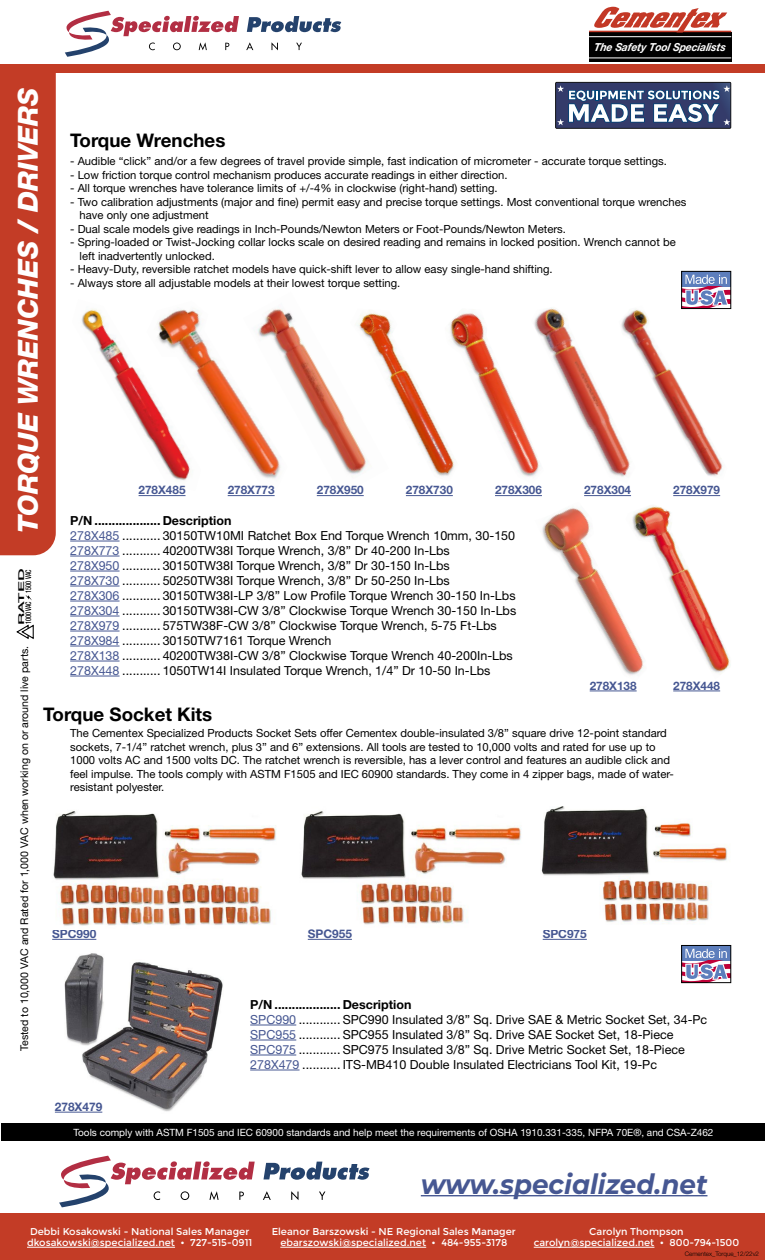
<style>
.page{position:relative;width:765px;height:1260px;background:#fff}
.page>*{position:absolute;margin:0;border:0;box-sizing:border-box;transform-origin:0 0}
.t1{font:italic 800 27.62px "Helvetica Neue LT Pro";color:#fff}
.t2{font:italic 700 27.62px "Montserrat";color:#465792;scale:.95 1}
.t3{font:700 18.75px "Helvetica Neue LT Pro";color:#000}
.t4{font:12.5px/15px "Helvetica Neue LT Pro";color:#000}
.t5{font:700 11.88px "Helvetica Neue LT Pro";color:#465792}
.t6{font:700 11.75px "Helvetica Neue LT Pro";color:#465792}
.t7{font:11.25px/13.5px "Helvetica Neue LT Pro";color:#000}
.t8{font:italic 700 11.12px "Helvetica Neue";color:#fff;scale:.92 1}
.t9{font:10.62px "Helvetica Neue LT Pro";color:#000}
.t10{font:10px "Helvetica Neue LT Pro";color:#fff}
.t11{font:9.88px/11.9px "Montserrat";color:#fff;text-align:center}
.t12{font:500 8px "Helvetica Neue LT Pro";color:#000;scale:2.17 1}
.t13{font:500 condensed 7.88px "Helvetica Neue LT Pro";color:#000;scale:.8 1}
.t14{font:300 6.25px "Helvetica Neue LT Pro";color:#000}
.s1{font-weight:700}
.s2{color:#465792}
</style>
<div class="page">
<img style="left:81px;top:309px;width:66px;height:127px">
<img style="left:147px;top:309px;width:96px;height:172px">
<img style="left:389px;top:320px;width:56px;height:156px">
<img style="left:445px;top:312px;width:86px;height:165px">
<img style="left:636px;top:309px;width:91px;height:168px">
<img style="left:531px;top:308px;width:105px;height:169px">
<img style="left:243px;top:307px;width:146px;height:172px">
<hr style="left:139px;top:495px;width:47px;height:1px;background:#465792">
<hr style="left:228px;top:495px;width:47px;height:1px;background:#465792">
<hr style="left:406px;top:495px;width:47px;height:1px;background:#465792">
<hr style="left:495px;top:495px;width:47px;height:1px;background:#465792">
<hr style="left:673px;top:495px;width:47px;height:1px;background:#465792">
<hr style="left:584px;top:495px;width:47px;height:1px;background:#465792">
<hr style="left:317px;top:495px;width:47px;height:1px;background:#465792">
<div style="left:1px;top:1123px;width:764px;height:18px;background:#000"></div>
<hr style="left:250px;top:1025px;width:46px;height:1px;background:#465792">
<hr style="left:250px;top:1040px;width:46px;height:1px;background:#465792">
<hr style="left:250px;top:1055px;width:46px;height:1px;background:#465792">
<hr style="left:250px;top:1070px;width:50px;height:1px;background:#465792">
<hr style="left:70px;top:541px;width:50px;height:1px;background:#465792">
<hr style="left:70px;top:556px;width:50px;height:1px;background:#465792">
<hr style="left:70px;top:571px;width:50px;height:1px;background:#465792">
<hr style="left:70px;top:586px;width:50px;height:1px;background:#465792">
<hr style="left:70px;top:601px;width:50px;height:1px;background:#465792">
<hr style="left:70px;top:616px;width:50px;height:1px;background:#465792">
<hr style="left:70px;top:631px;width:50px;height:1px;background:#465792">
<hr style="left:70px;top:646px;width:50px;height:1px;background:#465792">
<hr style="left:70px;top:661px;width:50px;height:1px;background:#465792">
<hr style="left:70px;top:676px;width:50px;height:1px;background:#465792">
<hr style="left:52px;top:939px;width:44px;height:1px;background:#465792">
<hr style="left:308px;top:939px;width:44px;height:1px;background:#465792">
<hr style="left:543px;top:939px;width:44px;height:1px;background:#465792">
<svg style="left:16px;top:624px;width:18px;height:16px"></svg>
<svg style="left:25px;top:595px;width:7px;height:5px"></svg>
<div style="left:0;top:73px;width:56px;height:482px;background:#c33c26"></div>
<div style="left:682px;top:271px;width:49px;height:16px;background:#5d7ebc"></div>
<div style="left:681px;top:271px;width:50px;height:38px;border:1px solid #000"></div>
<svg style="left:682px;top:275px;width:49px;height:34px"></svg>
<div style="left:0;top:1214px;width:765px;height:46px;background:#c33c26"></div>
<hr style="left:421px;top:1195px;width:286px;height:1px;background:#465792">
<hr style="left:534px;top:1247px;width:120px;height:1px;background:#fff">
<hr style="left:280px;top:1247px;width:146px;height:1px;background:#fff">
<hr style="left:27px;top:1247px;width:148px;height:1px;background:#fff">
<svg style="left:264px;top:1162px;width:106px;height:18px"></svg>
<svg style="left:263px;top:1191px;width:8px;height:9px"></svg>
<svg style="left:291px;top:1191px;width:8px;height:9px"></svg>
<svg style="left:319px;top:1192px;width:6px;height:8px"></svg>
<svg style="left:59px;top:1156px;width:196px;height:51px"></svg>
<svg style="left:247px;top:16px;width:94px;height:16px"></svg>
<svg style="left:246px;top:42px;width:7px;height:8px"></svg>
<svg style="left:272px;top:42px;width:6px;height:8px"></svg>
<svg style="left:296px;top:43px;width:6px;height:7px"></svg>
<svg style="left:65px;top:11px;width:174px;height:46px"></svg>
<svg style="left:555px;top:82px;width:176px;height:47px"></svg>
<div style="left:589px;top:33px;width:142px;height:29px;background:#000"></div>
<hr style="left:589px;top:31px;width:142px;height:1px;background:#c33826">
<svg style="left:594px;top:7px;width:133px;height:26px"></svg>
<hr style="left:589px;top:36px;width:142px;height:1px;background:#fff">
<hr style="left:589px;top:58px;width:142px;height:1px;background:#fff">
<div style="left:0;top:65px;width:765px;height:8px;background:#c33c26"></div>
<img style="left:53px;top:811px;width:223px;height:115px">
<img style="left:301px;top:811px;width:220px;height:114px">
<img style="left:541px;top:806px;width:188px;height:116px">
<img style="left:54px;top:953px;width:169px;height:160px">
<img style="left:542px;top:507px;width:84px;height:166px">
<img style="left:626px;top:505px;width:105px;height:171px">
<hr style="left:590px;top:691px;width:47px;height:1px;background:#465792">
<hr style="left:673px;top:691px;width:47px;height:1px;background:#465792">
<hr style="left:55px;top:1112px;width:47px;height:1px;background:#465792">
<div style="left:682px;top:946px;width:49px;height:15px;background:#5d7ebc"></div>
<div style="left:681px;top:945px;width:50px;height:38px;border:1px solid #000"></div>
<svg style="left:682px;top:949px;width:49px;height:34px"></svg>
<p class="t8" style="left:594px;top:40px;width:147px">The Safety Tool Sp ecialists</p>
<h1 class="t1" style="left:11px;top:533px;width:447px;rotate:-90deg">TORQUE WRENCHES / DRIVERS</h1>
<h2 class="t3" style="left:70px;top:129px;width:157px">Torque Wrenches</h2>
<p class="t7" style="left:70px;top:154px;width:598px">- Audible “click” and/or a few degrees of travel provide simple, fast indication of micrometer - accurate torque settings.</p>
<p class="t7" style="left:70px;top:168px;width:439px">- Low friction torque control mechanism produces accurate readings in either direction.</p>
<p class="t7" style="left:70px;top:181px;width:429px">- All torque wrenches have tolerance limits of +/-4% in clockwise (right-hand) setting.</p>
<p class="t7" style="left:80px;top:195px;width:608px;text-indent:-9px">- Two calibration adjustments (major and fine) permit easy and precise torque settings. Most conventional torque wrenches have only one adjustment</p>
<p class="t7" style="left:70px;top:222px;width:497px">- Dual scale models give readings in Inch-Pounds/Newton Meters or Foot-Pounds/Newton Meters.</p>
<p class="t7" style="left:80px;top:235px;width:598px;text-indent:-9px">- Spring-loaded or Twist-Jocking collar locks scale on desired reading and remains in locked position. Wrench cannot be left inadvertently unlocked.</p>
<p class="t7" style="left:70px;top:262px;width:484px">- Heavy-Duty, reversible ratchet models have quick-shift lever to allow easy single-hand shifting.</p>
<p class="t7" style="left:70px;top:276px;width:332px">- Always store all adjustable models at their lowest torque setting.</p>
<p class="t6" style="left:139px;top:483px;width:48px">278X485</p>
<p class="t6" style="left:228px;top:483px;width:48px">278X773</p>
<p class="t6" style="left:317px;top:483px;width:48px">278X950</p>
<p class="t6" style="left:406px;top:483px;width:48px">278X730</p>
<p class="t6" style="left:495px;top:483px;width:48px">278X306</p>
<p class="t6" style="left:584px;top:483px;width:48px">278X304</p>
<p class="t6" style="left:673px;top:483px;width:48px">278X979</p>
<p class="t4" style="left:70px;top:513px;width:448px"><span class="s1">P/N ................... Description<br></span><span class="s2">278X485</span> ........... 30150TW10MI Ratchet Box End Torque Wrench 10mm, 30-150<br><span class="s2">278X773</span> ........... 40200TW38I Torque Wrench, 3/8” Dr 40-200 In-Lbs<br><span class="s2">278X950</span> ........... 30150TW38I Torque Wrench, 3/8” Dr 30-150 In-Lbs<br><span class="s2">278X730</span> ........... 50250TW38I Torque Wrench, 3/8” Dr 50-250 In-Lbs<br><span class="s2">278X306</span> ........... 30150TW38I-LP 3/8” Low Profile Torque Wrench 30-150 In-Lbs <span class="s2">278X304</span> ........... 30150TW38I-CW 3/8” Clockwise Torque Wrench 30-150 In-Lbs <span class="s2">278X979</span> ........... 575TW38F-CW 3/8” Clockwise Torque Wrench, 5-75 Ft-Lbs <span class="s2">278X984</span> ........... 30150TW7161 Torque Wrench<br><span class="s2">278X138</span> ........... 40200TW38I-CW 3/8” Clockwise Torque Wrench 40-200In-Lbs <span class="s2">278X448</span> ........... 1050TW14I Insulated Torque Wrench, 1/4” Dr 10-50 In-Lbs</p>
<p class="t12" style="left:16px;top:625px;width:27px;rotate:-90deg">RATED</p>
<p class="t13" style="left:24px;top:624px;width:69px;rotate:-90deg">1000 VAC 1500 VAC</p>
<p class="t9" style="left:18px;top:1051px;width:407px;rotate:-90deg">Tested to 10,000 VAC and Rated for 1,000 VAC when working on or around live parts.</p>
<p class="t6" style="left:590px;top:678px;width:48px">278X138</p>
<p class="t6" style="left:673px;top:678px;width:48px">278X448</p>
<h2 class="t3" style="left:43px;top:703px;width:171px">Torque Socket Kits</h2>
<p class="t7" style="left:70px;top:726px;width:605px">The Cementex Specialized Products Socket Sets offer Cementex double-insulated 3/8” square drive 12-point standard sockets, 7-1/4” ratchet wrench, plus 3” and 6” extensions. All tools are tested to 10,000 volts and rated for use up to 1000 volts AC and 1500 volts DC. The ratchet wrench is reversible, has a lever control and features an audible click and feel impulse. The tools comply with ASTM F1505 and IEC 60900 standards. They come in 4 zipper bags, made of water&shy;resistant polyester.</p>
<p class="t5" style="left:52px;top:927px;width:46px">SPC990</p>
<p class="t5" style="left:308px;top:927px;width:46px">SPC955</p>
<p class="t5" style="left:543px;top:927px;width:46px">SPC975</p>
<p class="t4" style="left:250px;top:997px;width:459px"><span class="s1">P/N ................... Description<br></span><span class="s2">SPC990</span> ............ SPC990 Insulated 3/8” Sq. Drive SAE &amp; Metric Socket Set, 34-Pc <span class="s2">SPC955</span> ............ SPC955 Insulated 3/8” Sq. Drive SAE Socket Set, 18-Piece <span class="s2">SPC975</span> ............ SPC975 Insulated 3/8” Sq. Drive Metric Socket Set, 18-Piece <span class="s2">278X479</span> ........... ITS-MB410 Double Insulated Electricians Tool Kit, 19-Pc</p>
<p class="t5" style="left:55px;top:1099px;width:49px">278X479</p>
<p class="t10" style="left:74px;top:1126px;width:641px">Tools comply with ASTM F1505 and IEC 60900 standards and help meet the requirements of OSHA 1910.331-335, NFPA 70E®, and CSA-Z462</p>
<p class="t11" style="left:27px;top:1225px;width:227px">Debbi Kosakowski - National Sales Manager dkosakowski@specialized.net • 727-515-0911</p>
<h1 class="t2" style="left:421px;top:1164px;width:303px">www.specialized.net</h1>
<p class="t11" style="left:534px;top:1225px;width:207px">Carolyn Thompson carolyn@specialized.net • 800-794-1500</p>
<p class="t11" style="left:272px;top:1225px;width:246px">Eleanor Barszowski - NE Regional Sales Manager ebarszowski@specialized.net • 484-955-3178</p>
<p class="t14" style="left:685px;top:1249px;width:76px">Cementex_Torque_12/22v2</p>
</div>
